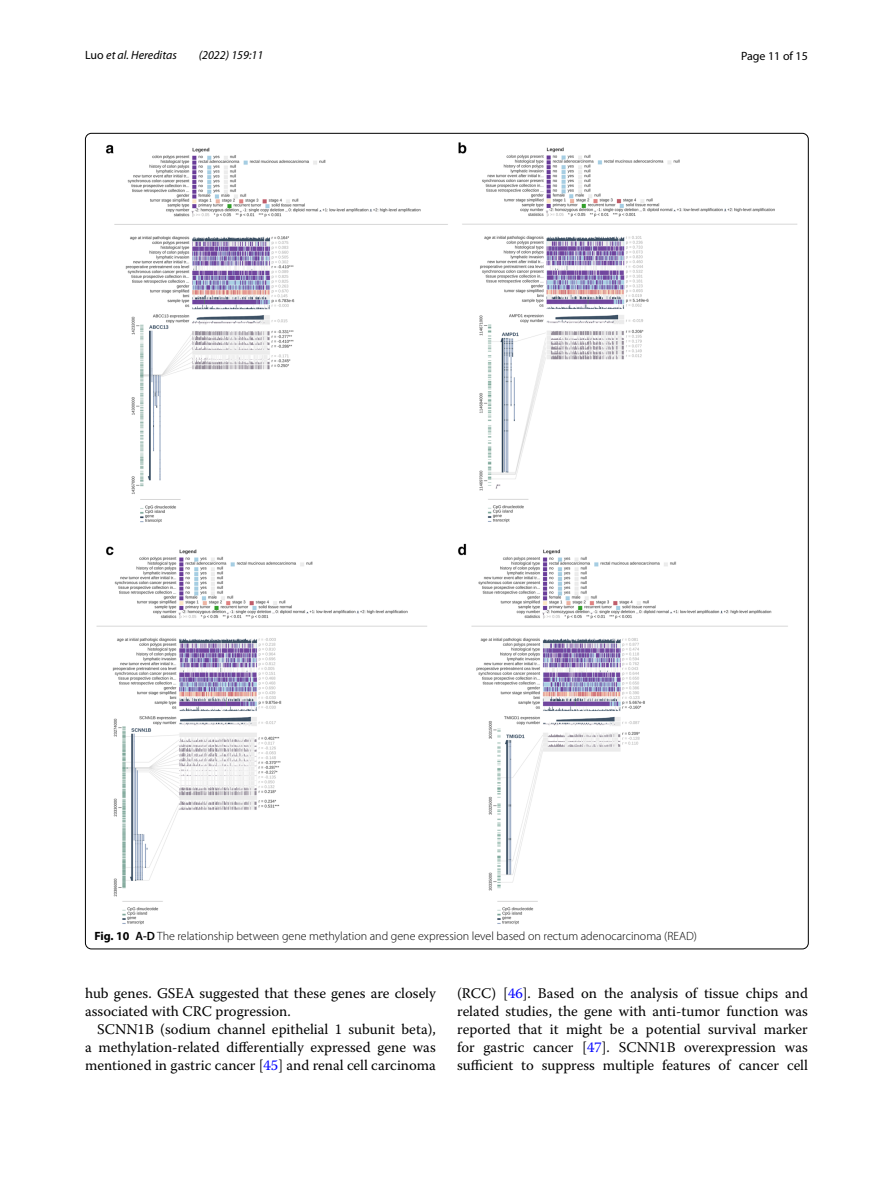
<style>
.page{position:relative;width:893px;height:1187px;background:#fff}
.page>*{position:absolute;margin:0;border:0;box-sizing:border-box;transform-origin:0 0}
.t1{font:14.7px/18px "Warnock Pro";color:#000;text-align:justify}
.t2{font:300 12px "Myriad Pro";color:#000}
.t3{font:italic 12px "Myriad Pro";color:#000}
.t4{font:12px "Myriad Pro";color:#000}
.s1{font-style:normal}
.s2{font-weight:700}
.s3{font-weight:600}
.s4{color:#00f}
</style>
<div class="page">
<img style="left:97px;top:142px;width:700px;height:782px">
<p class="t3" style="left:85px;top:48px;width:93px"><span class="s1">Luo</span> et al. Hereditas</p>
<p class="t3" style="left:199px;top:48px;width:66px">(2022) 159:11</p>
<p class="t4" style="left:741px;top:48px;width:68px">Page 11 of 15</p>
<p class="t2" style="left:94px;top:929px;width:604px"><span class="s2">Fig. 10</span> <span class="s3">A-D</span> The relationship between gene methylation and gene expression level based on rectum adenocarcinoma (READ)</p>
<p class="t1" style="left:85px;top:983px;width:352px">hub genes. GSEA suggested that these genes are closely associated with CRC progression.</p>
<p class="t1" style="left:85px;top:1019px;width:352px;text-indent:12px">SCNN1B (sodium channel epithelial 1 subunit beta), a methylation-related differentially expressed gene was mentioned in gastric cancer [<span class="s4">45</span>] and renal cell carcinoma</p>
<p class="t1" style="left:457px;top:983px;width:352px">(RCC) [<span class="s4">46</span>]. Based on the analysis of tissue chips and related studies, the gene with anti-tumor function was reported that it might be a potential survival marker for gastric cancer [<span class="s4">47</span>]. SCNN1B overexpression was sufficient to suppress multiple features of cancer cell</p>
</div>
